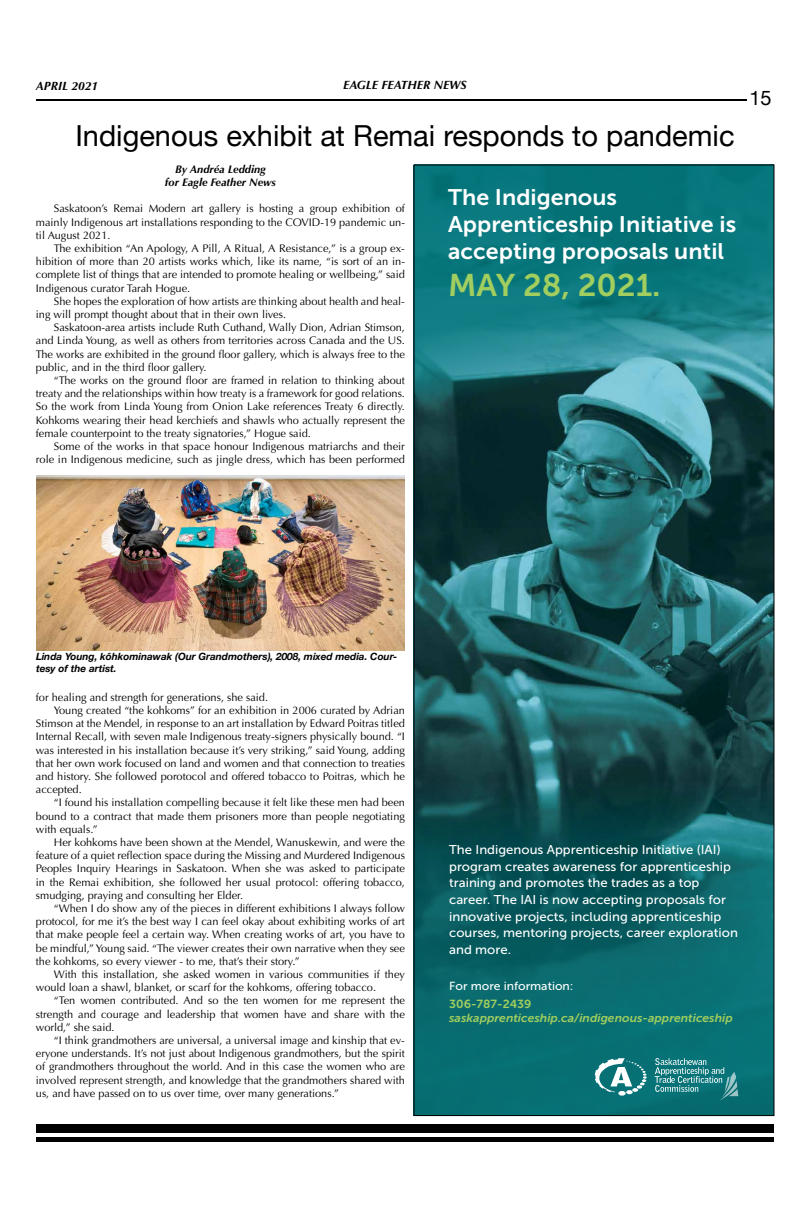
<style>
.page{position:relative;width:810px;height:1224px;background:#fff}
.page>*{position:absolute;margin:0;border:0;box-sizing:border-box;transform-origin:0 0}
.t1{font:31.2px "Museo Sans 700";color:#a1ce5e;scale:1.04 1}
.t2{font:29px "Helvetica Neue";color:#000}
.t3{font:22.4px/26.9px "Museo Sans 700";color:#fff;scale:1.04 1}
.t4{font:20px "Helvetica Neue";color:#000}
.t5{font:12.7px/16.6px "Museo Sans 500";color:#fff;scale:1.04 1}
.t6{font:italic 700 12px "Optima";color:#000}
.t7{font:italic 11.7px "Museo Sans 700";color:#a1ce5e;scale:1.04 1}
.t8{font:11.7px "Museo Sans 500";color:#fff;scale:1.04 1}
.t9{font:11.7px "Museo Sans 700";color:#a1ce5e;scale:1.04 1}
.t10{font:11px/13.2px "Optima";color:#000;text-align:justify}
.t11{font:italic 700 11px/13.2px "Optima";color:#000;text-align:center}
.t12{font:italic 700 10px/12px "Helvetica Neue";color:#000}
</style>
<div class="page">
<hr style="left:36px;top:1138px;width:738px;height:4px;background:#000">
<div style="left:36px;top:1124px;width:738px;height:9px;background:#000"></div>
<hr style="left:36px;top:99px;width:711px;height:2px;background:#000">
<img style="left:416px;top:425px;width:356px;height:316px">
<svg style="left:416px;top:741px;width:356px;height:373px;background:#0b5d61"></svg>
<svg style="left:655px;top:1058px;width:83px;height:43px;background:#2f888c"></svg>
<svg style="left:618px;top:1091px;width:8px;height:5px"></svg>
<svg style="left:595px;top:1058px;width:52px;height:36px"></svg>
<svg style="left:416px;top:166px;width:356px;height:259px;background:#197a81"></svg>
<img style="left:36px;top:475px;width:369px;height:176px">
<p class="t6" style="left:36px;top:79px;width:64px">APRIL 2021</p>
<p class="t6" style="left:343px;top:78px;width:125px">EAGLE FEATHER NEWS</p>
<h2 class="t2" style="left:75px;top:115px;width:661px">Indigenous exhibit at Remai responds to pandemic</h2>
<p class="t11" style="left:165px;top:162px;width:112px">By Andréa Ledding<br>for Eagle Feather News</p>
<p class="t10" style="left:36px;top:202px;width:371px;text-indent:18px">Saskatoon’s Remai Modern art gallery is hosting a group exhibition of mainly Indigenous art installations responding to the COVID-19 pandemic un&shy;til August 2021.</p>
<p class="t10" style="left:36px;top:242px;width:371px;text-indent:18px">The exhibition “An Apology, A Pill, A Ritual, A Resistance,” is a group ex&shy;hibition of more than 20 artists works which, like its name, “is sort of an in&shy;complete list of things that are intended to promote healing or wellbeing,” said Indigenous curator Tarah Hogue.</p>
<p class="t10" style="left:36px;top:295px;width:371px;text-indent:18px">She hopes the exploration of how artists are thinking about health and heal&shy;ing will prompt thought about that in their own lives.</p>
<p class="t10" style="left:36px;top:321px;width:371px;text-indent:18px">Saskatoon-area artists include Ruth Cuthand, Wally Dion, Adrian Stimson, and Linda Young, as well as others from territories across Canada and the US.<br>The works are exhibited in the ground floor gallery, which is always free to the public, and in the third floor gallery.</p>
<p class="t10" style="left:36px;top:374px;width:371px;text-indent:18px">“The works on the ground floor are framed in relation to thinking about treaty and the relationships within how treaty is a framework for good relations.<br>So the work from Linda Young from Onion Lake references Treaty 6 directly.<br>Kohkoms wearing their head kerchiefs and shawls who actually represent the female counterpoint to the treaty signatories,” Hogue said.</p>
<p class="t10" style="left:36px;top:440px;width:371px;text-align:right">Some of the works in that space honour Indigenous matriarchs and their role in Indigenous medicine, such as jingle dress, which has been performed</p>
<h3 class="t3" style="left:448px;top:184px;width:278px">The Indigenous<br>Apprenticeship Initiative is accepting proposals until</h3>
<h1 class="t1" style="left:448px;top:268px;width:206px">MAY 28, 2021.</h1>
<h3 class="t4" style="left:749px;top:84px;width:24px">15</h3>
<p class="t12" style="left:36px;top:651px;width:363px">Linda Young, kôhkominawak (Our Grandmothers), 2008, mixed media. Cour&shy;tesy of the artist.</p>
<p class="t10" style="left:36px;top:691px;width:234px">for healing and strength for generations, she said.</p>
<p class="t10" style="left:54px;top:704px;width:353px">Young created “the kohkoms” for an exhibition in 2006 curated by Adrian</p>
<p class="t10" style="left:36px;top:717px;width:371px">Stimson at the Mendel, in response to an art installation by Edward Poitras titled</p>
<p class="t10" style="left:36px;top:730px;width:371px">Internal Recall, with seven male Indigenous treaty-signers physically bound. “I</p>
<p class="t10" style="left:36px;top:743px;width:371px">was interested in his installation because it’s very striking,” said Young, adding</p>
<p class="t10" style="left:36px;top:757px;width:371px">that her own work focused on land and women and that connection to treaties</p>
<p class="t10" style="left:36px;top:770px;width:371px">and history. She followed porotocol and offered tobacco to Poitras, which he</p>
<p class="t10" style="left:36px;top:783px;width:47px">accepted.</p>
<p class="t10" style="left:54px;top:796px;width:353px">“I found his installation compelling because it felt like these men had been</p>
<p class="t10" style="left:36px;top:809px;width:371px">bound to a contract that made them prisoners more than people negotiating</p>
<p class="t10" style="left:36px;top:823px;width:63px">with equals.”</p>
<p class="t10" style="left:54px;top:836px;width:353px">Her kohkoms have been shown at the Mendel, Wanuskewin, and were the</p>
<p class="t10" style="left:36px;top:849px;width:371px">feature of a quiet reflection space during the Missing and Murdered Indigenous</p>
<p class="t10" style="left:36px;top:862px;width:371px">Peoples Inquiry Hearings in Saskatoon. When she was asked to participate</p>
<p class="t10" style="left:36px;top:875px;width:371px">in the Remai exhibition, she followed her usual protocol: offering tobacco,</p>
<p class="t10" style="left:36px;top:889px;width:209px">smudging, praying and consulting her Elder.</p>
<p class="t10" style="left:54px;top:902px;width:353px">“When I do show any of the pieces in different exhibitions I always follow</p>
<p class="t10" style="left:36px;top:915px;width:371px">protocol, for me it’s the best way I can feel okay about exhibiting works of art</p>
<p class="t10" style="left:36px;top:928px;width:371px">that make people feel a certain way. When creating works of art, you have to</p>
<p class="t10" style="left:36px;top:941px;width:371px">be mindful,” Young said. “The viewer creates their own narrative when they see</p>
<p class="t10" style="left:36px;top:955px;width:265px">the kohkoms, so every viewer - to me, that’s their story.”</p>
<p class="t10" style="left:54px;top:968px;width:353px">With this installation, she asked women in various communities if they</p>
<p class="t10" style="left:36px;top:981px;width:342px">would loan a shawl, blanket, or scarf for the kohkoms, offering tobacco.</p>
<p class="t10" style="left:54px;top:994px;width:353px">“Ten women contributed. And so the ten women for me represent the</p>
<p class="t10" style="left:36px;top:1007px;width:371px">strength and courage and leadership that women have and share with the</p>
<p class="t10" style="left:36px;top:1021px;width:80px">world,” she said.</p>
<p class="t10" style="left:54px;top:1034px;width:353px">“I think grandmothers are universal, a universal image and kinship that ev-</p>
<p class="t10" style="left:36px;top:1047px;width:371px">eryone understands. It’s not just about Indigenous grandmothers, but the spirit</p>
<p class="t10" style="left:36px;top:1060px;width:371px">of grandmothers throughout the world. And in this case the women who are</p>
<p class="t10" style="left:36px;top:1073px;width:371px">involved represent strength, and knowledge that the grandmothers shared with</p>
<p class="t10" style="left:36px;top:1087px;width:305px">us, and have passed on to us over time, over many generations.”</p>
<p class="t5" style="left:449px;top:842px;width:279px">The Indigenous Apprenticeship Initiative (IAI) program creates awareness for apprenticeship training and promotes the trades as a top career. The IAI is now accepting proposals for innovative projects, including apprenticeship courses, mentoring projects, career exploration and more.</p>
<p class="t8" style="left:449px;top:979px;width:121px">For more information:</p>
<p class="t9" style="left:449px;top:998px;width:81px">306-787-2439</p>
<p class="t7" style="left:449px;top:1012px;width:274px">saskapprenticeship.ca/indigenous-apprenticeship</p>
</div>
